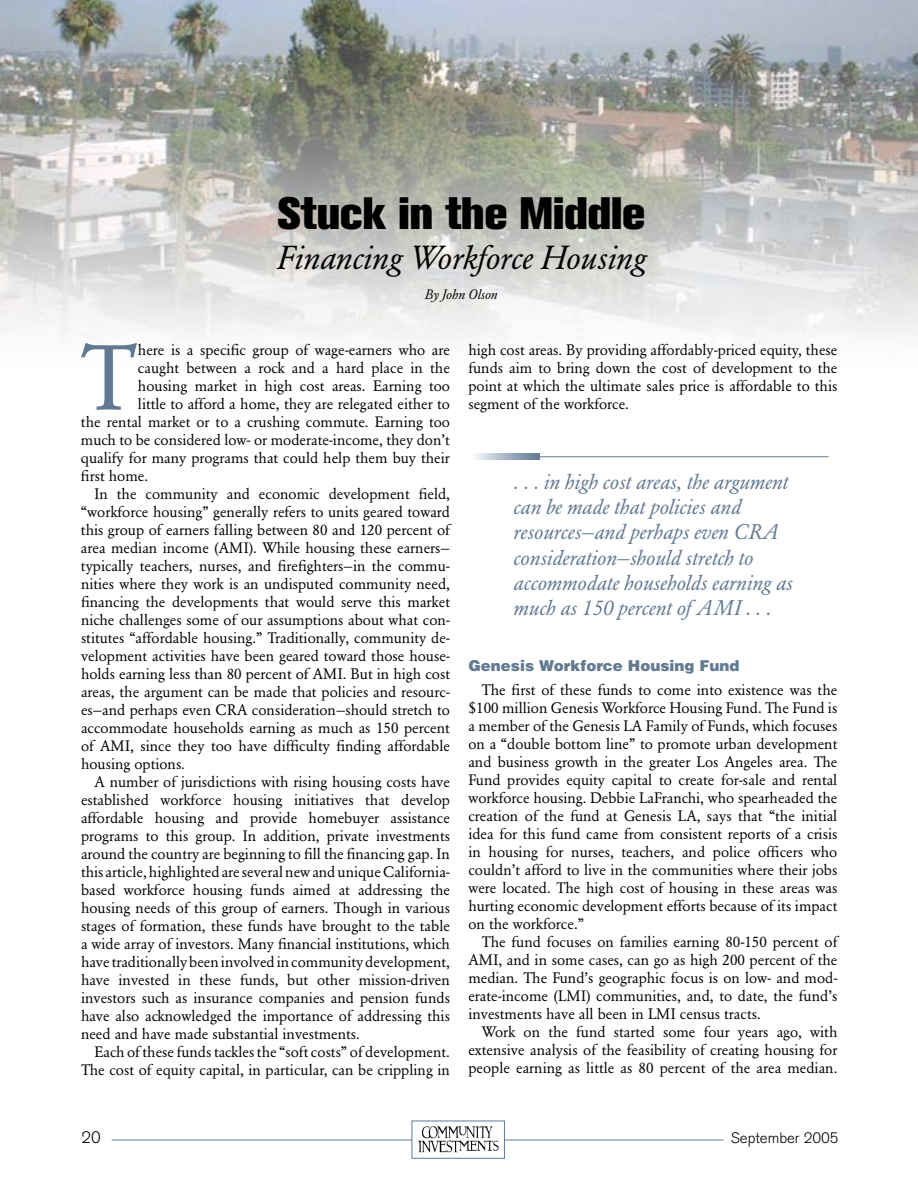
<style>
.page{position:relative;width:918px;height:1188px;background:#fff}
.page>*{position:absolute;margin:0;border:0;box-sizing:border-box;transform-origin:0 0}
.t1{font:91.2px "Garamond BE";color:#617992}
.t2{font:800 45px "Akzidenz Grotesk BE";color:#000}
.t3{font:italic 33px "Garamond BE";color:#000}
.t4{font:italic 21px/25.2px "Garamond BE";color:#617992}
.t5{font:300 16.5px "Akzidenz Grotesk BE";color:#000}
.t6{font:15px/18px "Garamond BE";color:#000;text-align:justify}
.t7{font:900 15px "Helvetica";color:#617992}
.t8{font:300 15px "Akzidenz Grotesk BE";color:#000}
.t9{font:italic 13.5px "Garamond BE";color:#000}
</style>
<div class="page">
<img style="left:0;top:0;width:918px;height:339px">
<hr style="left:112px;top:1140px;width:611px;height:1px;background:#617992">
<div style="left:412px;top:1121px;width:92px;height:37px;background:#fff"></div>
<div style="left:412px;top:1121px;width:93px;height:38px;border:1px solid #617992"></div>
<img style="left:418px;top:1126px;width:81px;height:27px">
<svg style="left:476px;top:454px;width:64px;height:6px"></svg>
<hr style="left:540px;top:456px;width:289px;height:1px;background:#617992">
<h2 class="t2" style="left:278px;top:188px;width:369px">Stuck in the Middle</h2>
<h3 class="t3" style="left:277px;top:238px;width:371px">Financing Workforce Housing</h3>
<p class="t9" style="left:425px;top:286px;width:74px">By John Olson</p>
<h1 class="t1" style="left:81px;top:325px;width:58px">T</h1>
<p class="t6" style="left:138px;top:341px;width:314px">here is a specific group of wage-earners who are</p>
<p class="t6" style="left:138px;top:359px;width:313px">caught between a rock and a hard place in the</p>
<p class="t6" style="left:138px;top:377px;width:313px">housing market in high cost areas. Earning too</p>
<p class="t6" style="left:138px;top:395px;width:314px">little to afford a home, they are relegated either to</p>
<p class="t6" style="left:81px;top:413px;width:371px">the rental market or to a crushing commute. Earning too</p>
<p class="t6" style="left:81px;top:431px;width:370px">much to be considered low- or moderate-income, they don’t</p>
<p class="t6" style="left:81px;top:449px;width:370px">qualify for many programs that could help them buy their</p>
<p class="t6" style="left:81px;top:467px;width:69px">first home.</p>
<p class="t6" style="left:94px;top:485px;width:357px">In the community and economic development field,</p>
<p class="t6" style="left:81px;top:503px;width:371px">“workforce housing” generally refers to units geared toward</p>
<p class="t6" style="left:81px;top:521px;width:371px">this group of earners falling between 80 and 120 percent of</p>
<p class="t6" style="left:81px;top:539px;width:370px">area median income (AMI). While housing these earners—</p>
<p class="t6" style="left:81px;top:557px;width:371px">typically teachers, nurses, and firefighters—in the commu-</p>
<p class="t6" style="left:81px;top:575px;width:370px">nities where they work is an undisputed community need,</p>
<p class="t6" style="left:81px;top:593px;width:371px">financing the developments that would serve this market</p>
<p class="t6" style="left:81px;top:611px;width:370px">niche challenges some of our assumptions about what con-</p>
<p class="t6" style="left:81px;top:629px;width:370px">stitutes “affordable housing.” Traditionally, community de-</p>
<p class="t6" style="left:81px;top:647px;width:370px">velopment activities have been geared toward those house-</p>
<p class="t6" style="left:81px;top:665px;width:371px">holds earning less than 80 percent of AMI. But in high cost</p>
<p class="t6" style="left:81px;top:683px;width:370px">areas, the argument can be made that policies and resourc-</p>
<p class="t6" style="left:81px;top:701px;width:370px">es—and perhaps even CRA consideration—should stretch to</p>
<p class="t6" style="left:81px;top:719px;width:370px">accommodate households earning as much as 150 percent</p>
<p class="t6" style="left:81px;top:737px;width:370px">of AMI, since they too have difficulty finding affordable</p>
<p class="t6" style="left:81px;top:755px;width:106px">housing options.</p>
<p class="t6" style="left:94px;top:773px;width:357px">A number of jurisdictions with rising housing costs have</p>
<p class="t6" style="left:81px;top:791px;width:370px">established workforce housing initiatives that develop</p>
<p class="t6" style="left:81px;top:809px;width:370px">affordable housing and provide homebuyer assistance</p>
<p class="t6" style="left:81px;top:827px;width:371px">programs to this group. In addition, private investments</p>
<p class="t6" style="left:81px;top:845px;width:370px">around the country are beginning to fill the financing gap. In</p>
<p class="t6" style="left:81px;top:863px;width:371px">this article, highlighted are several new and unique California-</p>
<p class="t6" style="left:81px;top:881px;width:371px">based workforce housing funds aimed at addressing the</p>
<p class="t6" style="left:81px;top:899px;width:371px">housing needs of this group of earners. Though in various</p>
<p class="t6" style="left:81px;top:917px;width:370px">stages of formation, these funds have brought to the table</p>
<p class="t6" style="left:81px;top:935px;width:371px">a wide array of investors. Many financial institutions, which</p>
<p class="t6" style="left:81px;top:953px;width:370px">have traditionally been involved in community development,</p>
<p class="t6" style="left:81px;top:971px;width:370px">have invested in these funds, but other mission-driven</p>
<p class="t6" style="left:81px;top:989px;width:370px">investors such as insurance companies and pension funds</p>
<p class="t6" style="left:81px;top:1007px;width:370px">have also acknowledged the importance of addressing this</p>
<p class="t6" style="left:81px;top:1025px;width:280px">need and have made substantial investments.</p>
<p class="t6" style="left:94px;top:1043px;width:357px">Each of these funds tackles the “soft costs” of development.</p>
<p class="t6" style="left:81px;top:1061px;width:370px">The cost of equity capital, in particular, can be crippling in</p>
<p class="t6" style="left:468px;top:341px;width:371px">high cost areas. By providing affordably-priced equity, these funds aim to bring down the cost of development to the point at which the ultimate sales price is affordable to this segment of the workforce.</p>
<h3 class="t4" style="left:514px;top:469px;width:281px">. . . in high cost areas, the argument can be made that policies and resources—and perhaps even CRA consideration—should stretch to accommodate households earning as much as 150 percent of AMI . . .</h3>
<p class="t7" style="left:468px;top:655px;width:273px">Genesis Workforce Housing Fund</p>
<p class="t6" style="left:468px;top:681px;width:371px;text-indent:14px">The first of these funds to come into existence was the $100 million Genesis Workforce Housing Fund. The Fund is a member of the Genesis LA Family of Funds, which focuses on a “double bottom line” to promote urban development and business growth in the greater Los Angeles area. The Fund provides equity capital to create for-sale and rental workforce housing. Debbie LaFranchi, who spearheaded the creation of the fund at Genesis LA, says that “the initial idea for this fund came from consistent reports of a crisis in housing for nurses, teachers, and police officers who couldn’t afford to live in the communities where their jobs were located. The high cost of housing in these areas was hurting economic development efforts because of its impact on the workforce.”</p>
<p class="t6" style="left:468px;top:933px;width:371px;text-indent:13px">The fund focuses on families earning 80-150 percent of AMI, and in some cases, can go as high 200 percent of the median. The Fund’s geographic focus is on low- and mod&shy;erate-income (LMI) communities, and, to date, the fund’s investments have all been in LMI census tracts.</p>
<p class="t6" style="left:468px;top:1023px;width:371px;text-indent:13px">Work on the fund started some four years ago, with extensive analysis of the feasibility of creating housing for people earning as little as 80 percent of the area median.</p>
<p class="t5" style="left:81px;top:1128px;width:21px">20</p>
<p class="t8" style="left:731px;top:1129px;width:109px">September 2005</p>
</div>
